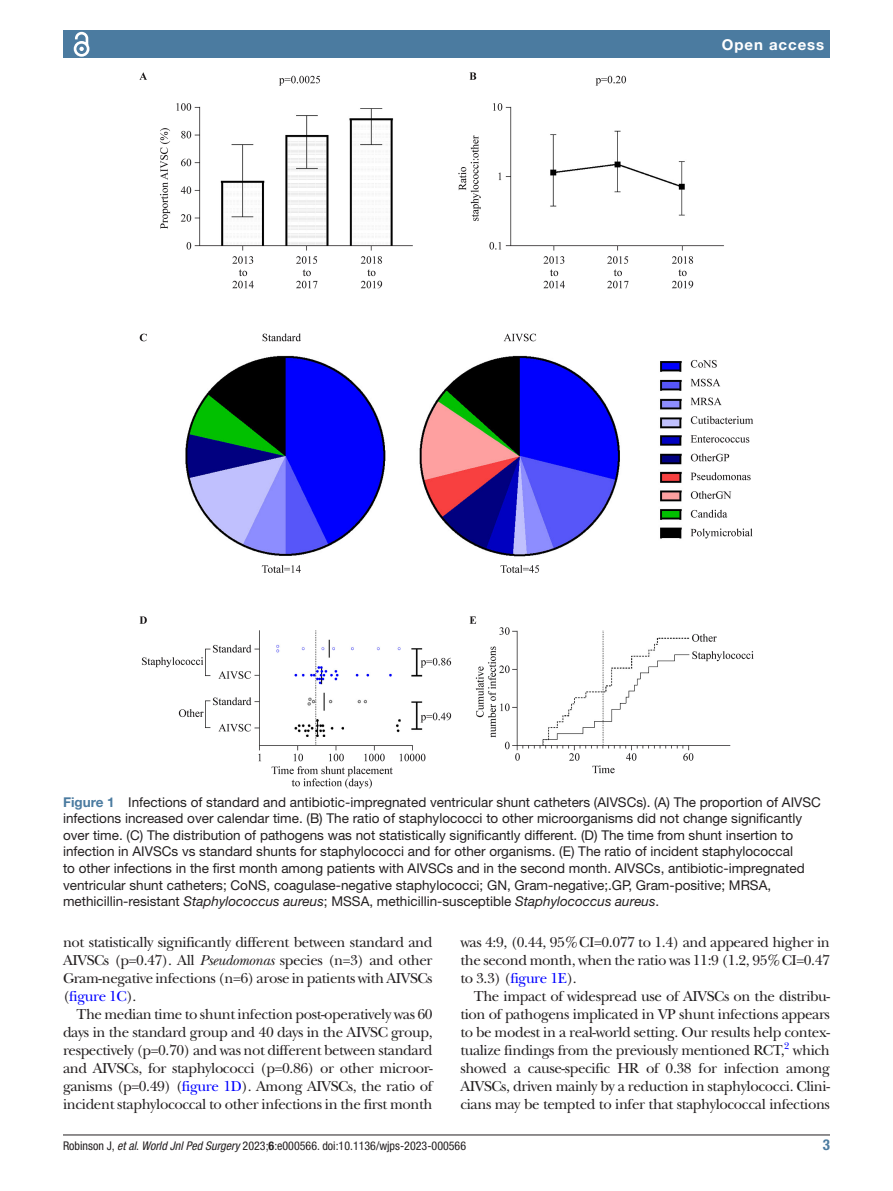
<style>
.page{position:relative;width:893px;height:1191px;background:#fff}
.page>*{position:absolute;margin:0;border:0;box-sizing:border-box;transform-origin:0 0}
.t1{font:15px/18px "New Baskerville";letter-spacing:-.025em;color:#231f20;text-align:justify}
.t2{font:700 15px "Helvetica Neue LT Std";letter-spacing:.065em;color:#fff}
.t3{font:700 condensed 15px "Helvetica Neue LT Std";color:#4b7ba0}
.t4{font:13.5px/16.5px "Helvetica Neue LT Std";color:#231f20}
.t5{font:condensed 12px "Helvetica Neue LT Std";color:#231f20}
.t6{font:9.9px "New Baskerville";color:#00f}
.s1{font-weight:700;color:#4b7ba0}
.s2{font-style:italic}
.s3{color:#00f}
.s4{font-weight:700}
</style>
<div class="page">
<hr style="left:63px;top:1134px;width:767px;height:1px;background:#231f20">
<div style="left:63px;top:31px;width:767px;height:27px;background:#4b7ba0"></div>
<svg style="left:73px;top:31px;width:17px;height:26px"></svg>
<img style="left:140px;top:73px;width:613px;height:716px">
<p class="t2" style="left:722px;top:35px;width:104px">Open access</p>
<p class="t4" style="left:63px;top:793px;width:759px"><span class="s1">Figure 1</span> Infections of standard and antibiotic-impregnated ventricular shunt catheters (AIVSCs). (A) The proportion of AIVSC infections increased over calendar time. (B) The ratio of staphylococci to other microorganisms did not change significantly over time. (C) The distribution of pathogens was not statistically significantly different. (D) The time from shunt insertion to infection in AIVSCs vs standard shunts for staphylococci and for other organisms. (E) The ratio of incident staphylococcal<br>to other infections in the first month among patients with AIVSCs and in the second month. AIVSCs, antibiotic-impregnated ventricular shunt catheters; CoNS, coagulase-negative staphylococci; GN, Gram-negative;.GP, Gram-positive; MRSA, methicillin-resistant <span class="s2">Staphylococcus aureus</span>; MSSA, methicillin-susceptible <span class="s2">Staphylococcus aureus</span>.</p>
<p class="t1" style="left:63px;top:933px;width:371px">not statistically significantly different between standard and AIVSCs (p=0.47). All <span class="s2">Pseudomonas</span> species (n=3) and other Gram-negative infections (n=6) arose in patients with AIVSCs (<span class="s3">figure 1C</span>).</p>
<p class="t1" style="left:63px;top:1005px;width:371px;text-indent:14px">The median time to shunt infection post-operatively was 60 days in the standard group and 40 days in the AIVSC group, respectively (p=0.70) and was not different between standard and AIVSCs, for staphylococci (p=0.86) or other microor&shy;ganisms (p=0.49) (<span class="s3">figure 1D</span>). Among AIVSCs, the ratio of incident staphylococcal to other infections in the first month</p>
<p class="t1" style="left:460px;top:933px;width:371px">was 4:9, (0.44, 95%CI=0.077 to 1.4) and appeared higher in the second month, when the ratio was 11:9 (1.2, 95%CI=0.47 to 3.3) (<span class="s3">figure 1E</span>).</p>
<p class="t1" style="left:460px;top:987px;width:371px;text-indent:14px">The impact of widespread use of AIVSCs on the distribu&shy;tion of pathogens implicated in VP shunt infections appears to be modest in a real-world setting. Our results help contex&shy;tualize findings from the previously mentioned RCT,</p>
<p class="t6" style="left:784px;top:1039px;width:7px">2</p>
<p class="t1" style="left:460px;top:1041px;width:371px;text-indent:333px">which showed a cause-specific HR of 0.38 for infection among AIVSCs, driven mainly by a reduction in staphylococci. Clini&shy;cians may be tempted to infer that staphylococcal infections</p>
<p class="t5" style="left:63px;top:1138px;width:405px">Robinson J, <span class="s2">et al</span>. <span class="s2">World Jnl Ped Surgery</span> 2023;<span class="s4">6</span>:e000566. doi:10.1136/wjps-2023-000566</p>
<p class="t3" style="left:823px;top:1135px;width:9px">3</p>
</div>
